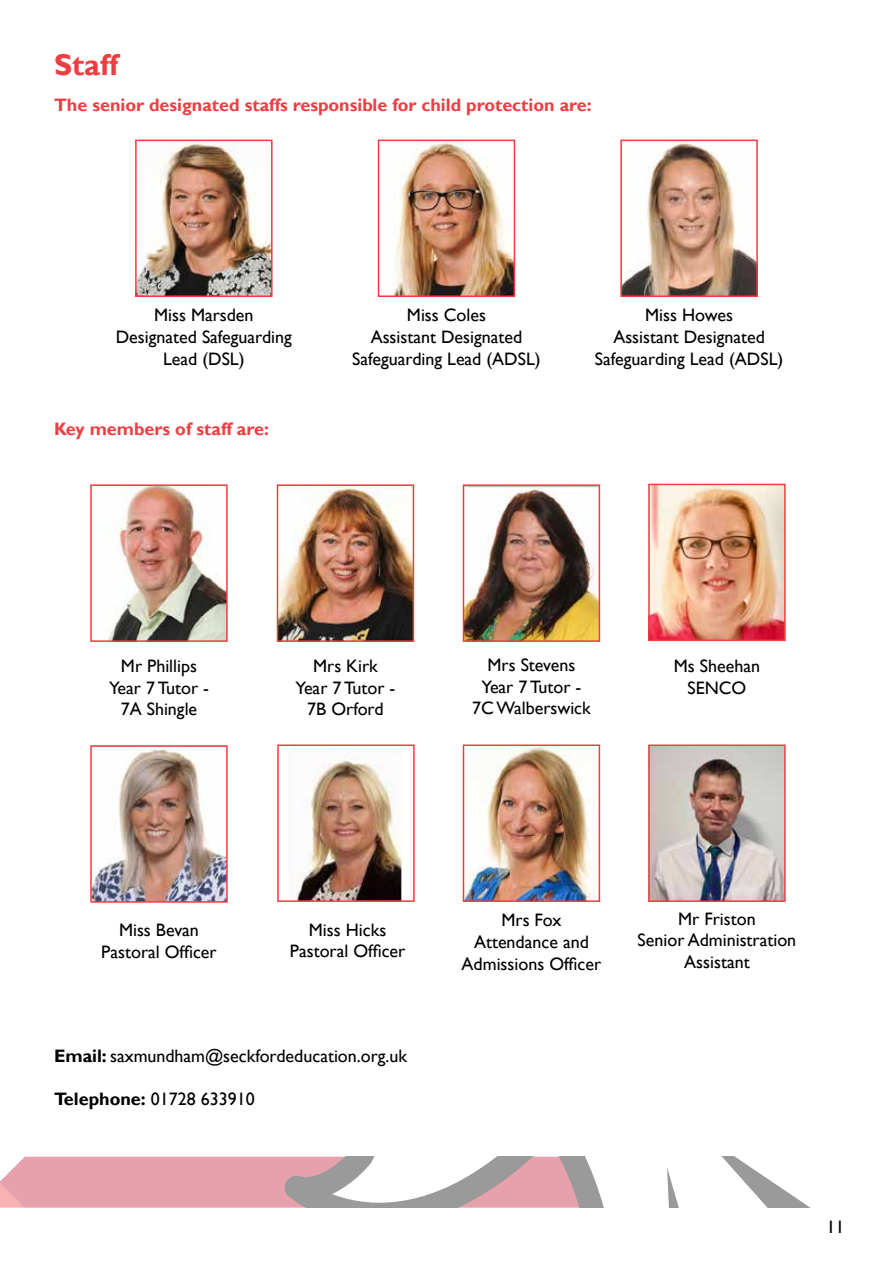
<style>
.page{position:relative;width:893px;height:1263px;background:#fff}
.page>*{position:absolute;margin:0;border:0;box-sizing:border-box;transform-origin:0 0}
.t1{font:700 30px "Gill Sans";color:#ef3e42}
.t2{font:18px/21.6px "Gill Sans";color:#000;text-align:center}
.t3{font:700 18px "Gill Sans";color:#ef3e42}
.s1{font-weight:700}
</style>
<div class="page">
<svg style="left:0;top:1157px;width:811px;height:51px"></svg>
<img style="left:294px;top:754px;width:109px;height:145px">
<div style="left:277px;top:744px;width:138px;height:158px;border:2px solid #ef3e42"></div>
<img style="left:651px;top:487px;width:132px;height:151px">
<div style="left:648px;top:484px;width:138px;height:157px;border:2px solid #ef3e42"></div>
<img style="left:138px;top:143px;width:132px;height:151px">
<div style="left:135px;top:140px;width:138px;height:157px;border:2px solid #ef3e42"></div>
<img style="left:623px;top:143px;width:132px;height:151px">
<div style="left:620px;top:140px;width:138px;height:157px;border:2px solid #ef3e42"></div>
<img style="left:393px;top:143px;width:119px;height:151px">
<div style="left:378px;top:140px;width:137px;height:157px;border:2px solid #ef3e42"></div>
<img style="left:280px;top:487px;width:131px;height:152px">
<div style="left:277px;top:484px;width:137px;height:158px;border:2px solid #ef3e42"></div>
<img style="left:93px;top:748px;width:132px;height:152px">
<div style="left:90px;top:745px;width:138px;height:158px;border:2px solid #ef3e42"></div>
<img style="left:108px;top:487px;width:117px;height:152px">
<div style="left:90px;top:484px;width:138px;height:158px;border:2px solid #ef3e42"></div>
<img style="left:466px;top:487px;width:131px;height:152px">
<div style="left:463px;top:484px;width:137px;height:158px;border:2px solid #ef3e42"></div>
<img style="left:466px;top:747px;width:130px;height:152px">
<div style="left:463px;top:744px;width:137px;height:158px;border:2px solid #ef3e42"></div>
<img style="left:651px;top:747px;width:132px;height:152px">
<div style="left:648px;top:744px;width:138px;height:158px;border:2px solid #ef3e42"></div>
<h1 class="t1" style="left:54px;top:47px;width:66px">Staff</h1>
<p class="t3" style="left:54px;top:94px;width:539px">The senior designated staffs responsible for child protection are:</p>
<p class="t2" style="left:116px;top:305px;width:178px">Miss Marsden<br>Designated Safeguarding<br>Lead (DSL)</p>
<p class="t2" style="left:352px;top:305px;width:190px">Miss Coles<br>Assistant Designated<br>Safeguarding Lead (ADSL)</p>
<p class="t2" style="left:595px;top:305px;width:190px">Miss Howes<br>Assistant Designated<br>Safeguarding Lead (ADSL)</p>
<p class="t3" style="left:54px;top:418px;width:216px">Key members of staff are:</p>
<p class="t2" style="left:109px;top:655px;width:101px">Mr Phillips<br>Year 7 Tutor -<br>7A Shingle</p>
<p class="t2" style="left:295px;top:655px;width:101px">Mrs Kirk<br>Year 7 Tutor -<br>7B Orford</p>
<p class="t2" style="left:472px;top:655px;width:120px">Mrs Stevens<br>Year 7 Tutor -<br>7C Walberswick</p>
<p class="t2" style="left:674px;top:655px;width:88px">Ms Sheehan<br>SENCO</p>
<p class="t2" style="left:101px;top:919px;width:117px">Miss Bevan<br>Pastoral Officer</p>
<p class="t2" style="left:290px;top:919px;width:117px">Miss Hicks<br>Pastoral Officer</p>
<p class="t2" style="left:462px;top:910px;width:141px">Mrs Fox<br>Attendance and<br>Admissions Officer</p>
<p class="t2" style="left:638px;top:908px;width:160px">Mr Friston<br>Senior Administration<br>Assistant</p>
<p class="t2" style="left:54px;top:1045px;width:355px"><span class="s1">Email:</span> saxmundham@seckfordeducation.org.uk</p>
<p class="t2" style="left:54px;top:1088px;width:202px"><span class="s1">Telephone:</span> 01728 633910</p>
<p class="t2" style="left:827px;top:1216px;width:19px">11</p>
</div>
